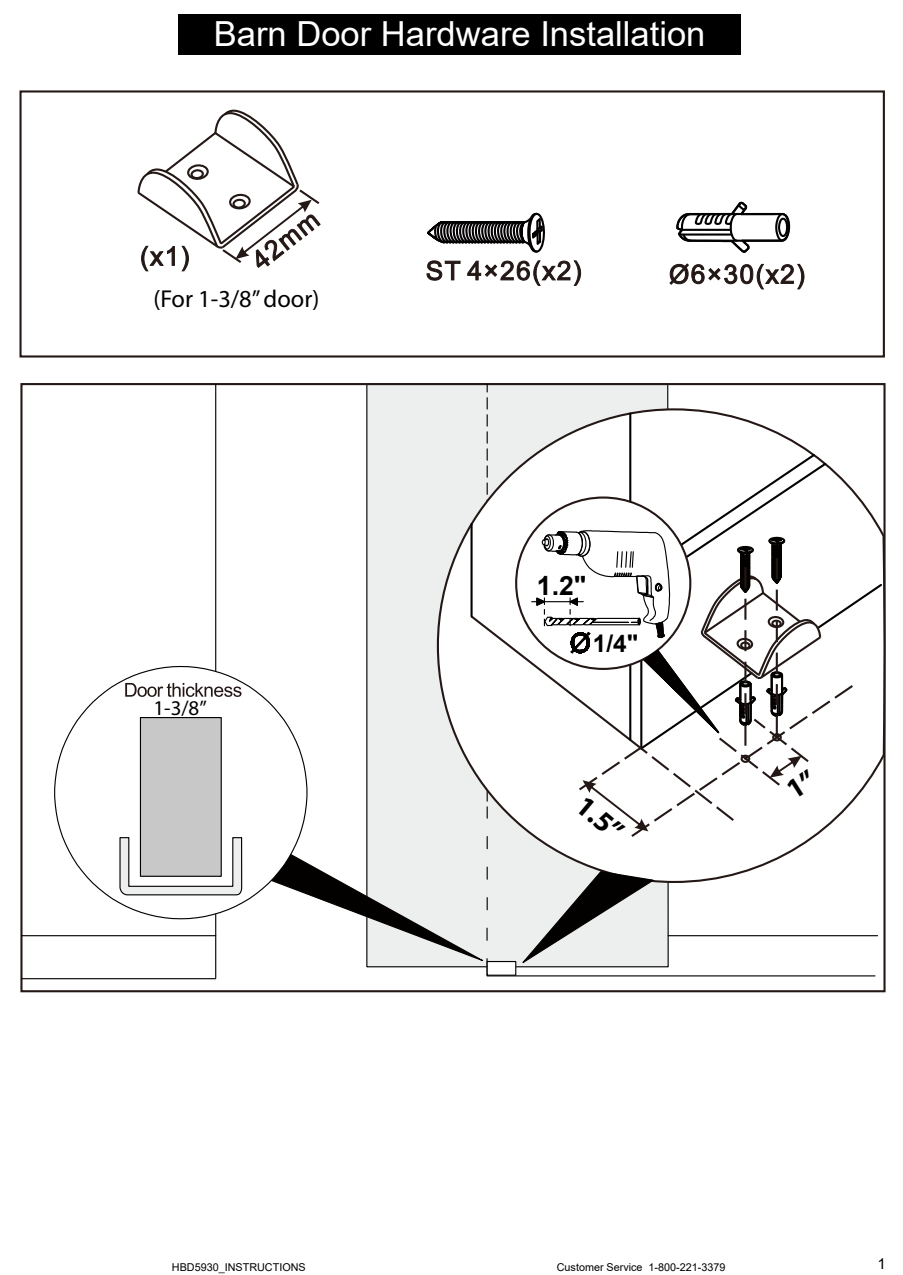
<style>
.page{position:relative;width:903px;height:1275px;background:#fff}
.page>*{position:absolute;margin:0;border:0;box-sizing:border-box;transform-origin:0 0}
.t1{font:34.48px "Arial";color:#fff}
.t2{font:700 28.53px "Myriad Pro";color:#000}
.t3{font:700 26.6px "Arial";color:#000}
.t4{font:24.5px "Myriad Pro";color:#000}
.t5{font:700 24.32px "Arial";color:#000}
.t6{font:21px "Myriad Pro";color:#000}
.t7{font:15.05px "Arial";color:#000}
.t8{font:10.85px "Arial";color:#000}
</style>
<div class="page">
<div style="left:178px;top:15px;width:563px;height:40px;background:#000"></div>
<svg style="left:676px;top:201px;width:115px;height:52px"></svg>
<svg style="left:427px;top:212px;width:118px;height:41px"></svg>
<svg style="left:426px;top:260px;width:34px;height:21px"></svg>
<svg style="left:467px;top:260px;width:114px;height:26px"></svg>
<svg style="left:669px;top:263px;width:135px;height:26px"></svg>
<hr style="left:21px;top:935px;width:195px;height:1px;background:#030000">
<hr style="left:21px;top:978px;width:195px;height:1px;background:#030000">
<hr style="left:215px;top:384px;width:1px;height:594px;background:#030000">
<svg style="left:54px;top:665px;width:216px;height:255px"></svg>
<svg style="left:119px;top:836px;width:124px;height:60px"></svg>
<div style="left:19px;top:90px;width:866px;height:268px;border:2px solid #231815"></div>
<div style="left:140px;top:717px;width:82px;height:160px;background:#c8c8c9;border:1px solid #030000"></div>
<svg style="left:125px;top:683px;width:116px;height:14px"></svg>
<svg style="left:137px;top:109px;width:184px;height:162px"></svg>
<svg style="left:270px;top:384px;width:614px;height:593px"></svg>
<h1 class="t1" style="left:214px;top:10px;width:493px">Barn Door Hardware Installation</h1>
<h3 class="t4" style="left:153px;top:283px;width:167px">(For 1-3/8” door)</h3>
<h3 class="t6" style="left:153px;top:695px;width:55px">1-3/8”</h3>
<h3 class="t3" style="left:537px;top:566px;width:51px">1.2"</h3>
<h3 class="t5" style="left:593px;top:626px;width:47px">1/4"</h3>
<h2 class="t2" style="left:592px;top:788px;width:54px;rotate:40deg">1.5”</h2>
<p class="t8" style="left:172px;top:1260px;width:135px">HBD5930_INSTRUCTIONS</p>
<p class="t8" style="left:557px;top:1260px;width:170px">Customer Service 1-800-221-3379</p>
<h3 class="t7" style="left:877px;top:1253px;width:10px">1</h3>
</div>
